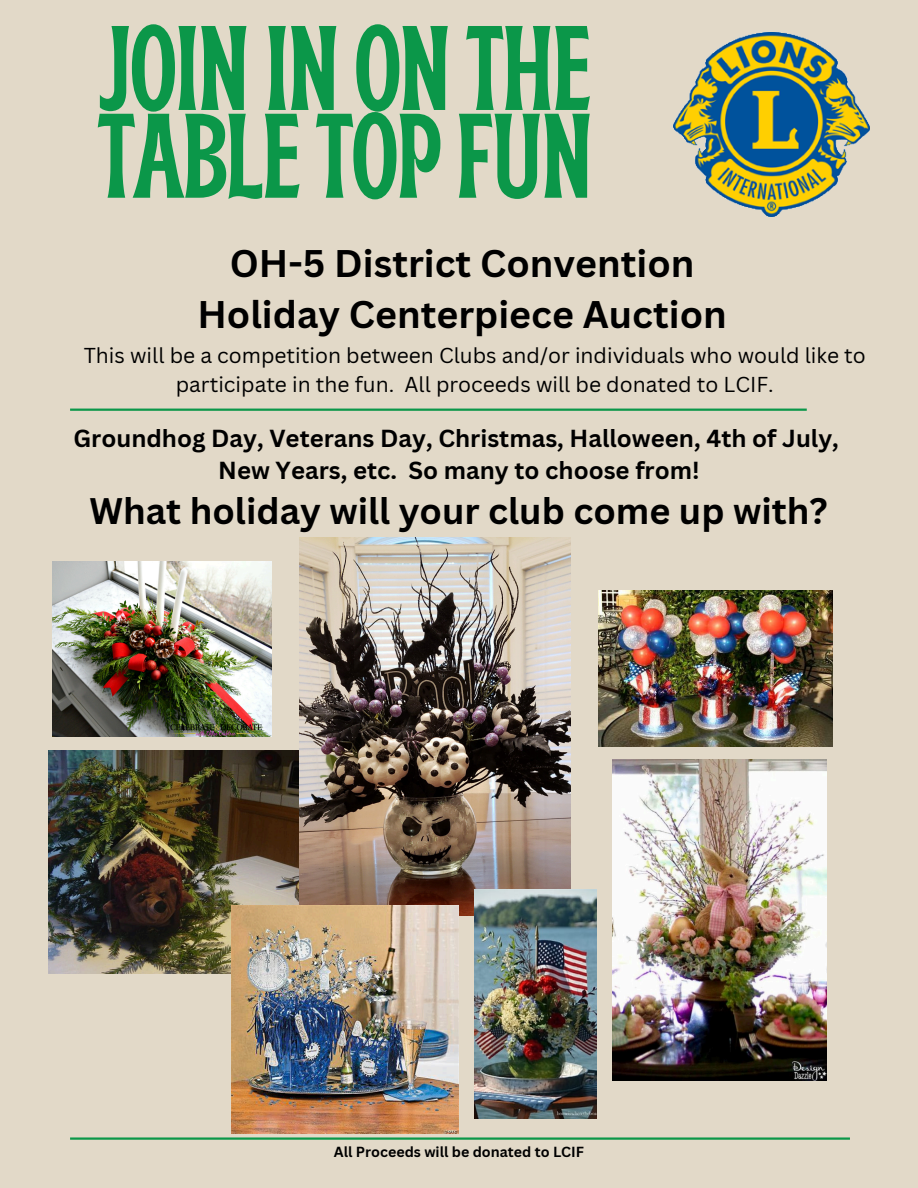
<style>
.page{position:relative;width:918px;height:1188px;background:#e2d9c8}
.page>*{position:absolute;margin:0;border:0;box-sizing:border-box;transform-origin:0 0}
.t1{font:700 condensed 120px/87.8px "Brice";letter-spacing:-.025em;color:#0b9749}
.t2{font:700 37.5px/51.8px "Canva Sans";color:#000;text-align:center}
.t3{font:700 36px "Canva Sans";color:#000}
.t4{font:700 24px/32.7px "Canva Sans";color:#000;text-align:center}
.t5{font:21px/29.2px "Canva Sans";color:#000;text-align:center}
.t6{font:700 14.25px "Canva Sans";color:#000}
</style>
<div class="page">
<hr style="left:70px;top:1137px;width:780px;height:3px;background:#0b9749">
<hr style="left:70px;top:409px;width:737px;height:2px;background:#0b9749">
<img style="left:673px;top:32px;width:196px;height:185px">
<img style="left:53px;top:561px;width:219px;height:176px">
<img style="left:598px;top:590px;width:234px;height:156px">
<img style="left:48px;top:751px;width:251px;height:222px">
<img style="left:299px;top:538px;width:271px;height:378px">
<img style="left:232px;top:906px;width:227px;height:227px">
<img style="left:612px;top:760px;width:214px;height:320px">
<img style="left:475px;top:889px;width:121px;height:230px">
<h1 class="t1" style="left:97px;top:36px;width:498px">JOIN IN ON THE<br>TABLETOPFUN</h1>
<p class="t2" style="left:197px;top:236px;width:531px">OH-5 District Convention<br>Holiday Centerpiece Auction</p>
<p class="t5" style="left:84px;top:340px;width:784px">This will be a competition between Clubs and/or individuals who would like to participate in the fun. All proceeds will be donated to LCIF.</p>
<h2 class="t4" style="left:73px;top:421px;width:767px">Groundhog Day, Veterans Day, Christmas, Halloween, 4th of July,<br>New Years, etc. So many to choose from!</h2>
<h2 class="t3" style="left:89px;top:486px;width:740px">What holiday will your club come up with?</h2>
<h4 class="t6" style="left:334px;top:1142px;width:252px">All Proceeds will be donated to LCIF</h4>
</div>
